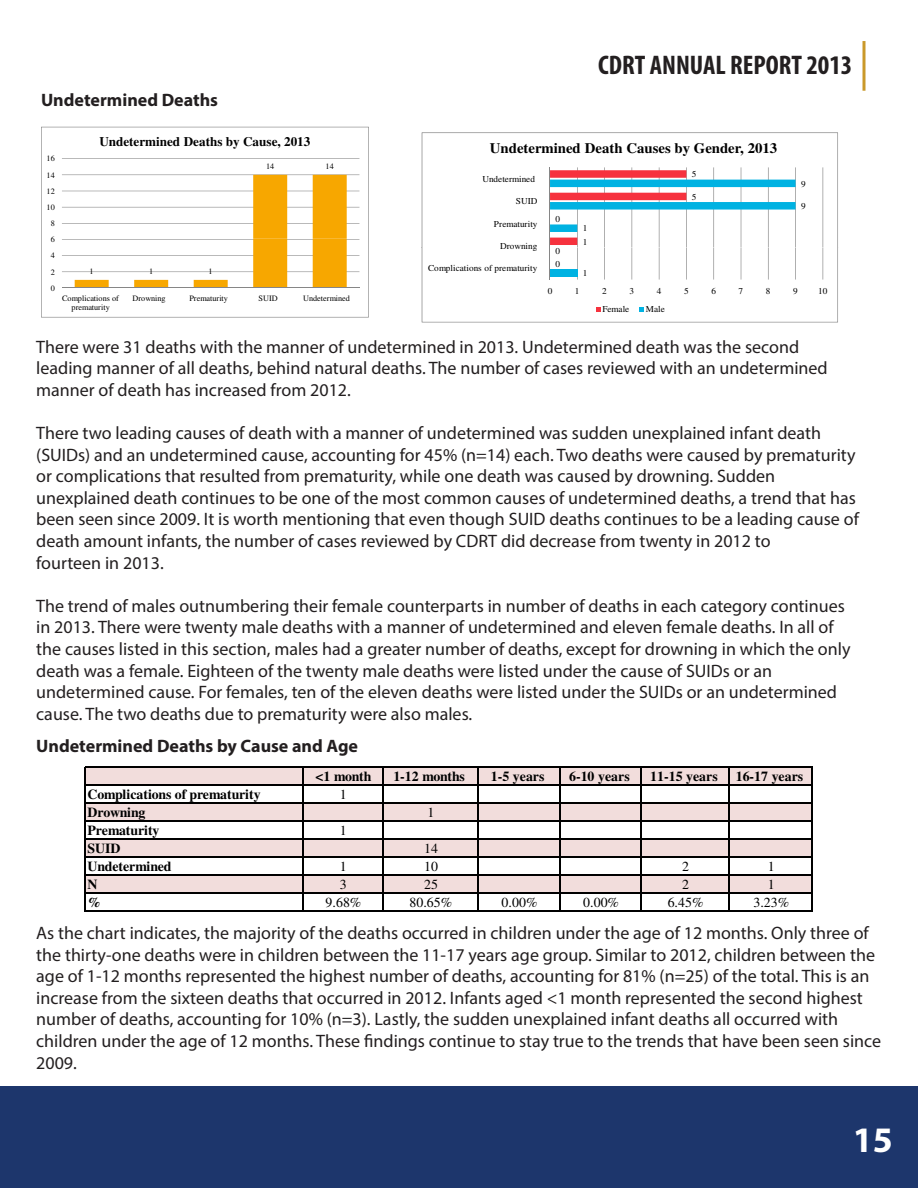
<style>
.page{position:relative;width:918px;height:1188px;background:#fff}
.page>*{position:absolute;margin:0;border:0;box-sizing:border-box;transform-origin:0 0}
.t1{font:700 36px "Myriad Pro";color:#fff}
.t2{font:700 condensed 27px "Myriad Pro";color:#231f20}
.t3{font:18px/21.6px "Myriad Pro";color:#231f20}
.t4{font:700 18px "Myriad Pro";color:#231f20}
.t5{font:700 14.4px "Times";color:#000}
.t6{font:700 13.8px "Times";color:#000}
.t7{font:13.8px "Times";color:#000}
.t8{font:700 13.8px "Times";letter-spacing:-.02em;color:#000}
.t9{font:700 13.2px "Times";color:#000}
.t10{font:9px/13px "Times";letter-spacing:.005em;color:#000}
.t11{font:8.25px/9.4px "Times";color:#000;text-align:center}
</style>
<div class="page">
<div style="left:0;top:1086px;width:918px;height:102px;background:#1d366c"></div>
<svg style="left:862px;top:41px;width:4px;height:50px"></svg>
<svg style="left:41px;top:127px;width:328px;height:191px"></svg>
<svg style="left:422px;top:132px;width:416px;height:38px"></svg>
<svg style="left:422px;top:170px;width:416px;height:152px"></svg>
<div style="left:86px;top:768px;width:727px;height:18px;background:#f2dddc"></div>
<div style="left:86px;top:803px;width:727px;height:18px;background:#f2dddc"></div>
<div style="left:86px;top:839px;width:727px;height:18px;background:#f2dddc"></div>
<div style="left:86px;top:875px;width:727px;height:18px;background:#f2dddc"></div>
<hr style="left:85px;top:767px;width:1px;height:145px;background:#000">
<hr style="left:303px;top:768px;width:1px;height:144px;background:#000">
<hr style="left:383px;top:768px;width:1px;height:144px;background:#000">
<hr style="left:478px;top:768px;width:1px;height:144px;background:#000">
<hr style="left:560px;top:768px;width:1px;height:144px;background:#000">
<hr style="left:641px;top:768px;width:1px;height:144px;background:#000">
<hr style="left:729px;top:768px;width:1px;height:144px;background:#000">
<hr style="left:812px;top:768px;width:1px;height:144px;background:#000">
<hr style="left:86px;top:767px;width:727px;height:1px;background:#000">
<hr style="left:86px;top:785px;width:727px;height:1px;background:#000">
<hr style="left:86px;top:803px;width:727px;height:1px;background:#000">
<hr style="left:86px;top:821px;width:727px;height:1px;background:#000">
<hr style="left:86px;top:839px;width:727px;height:1px;background:#000">
<hr style="left:86px;top:857px;width:727px;height:1px;background:#000">
<hr style="left:86px;top:875px;width:727px;height:1px;background:#000">
<hr style="left:86px;top:893px;width:727px;height:1px;background:#000">
<hr style="left:86px;top:910px;width:727px;height:2px;background:#000">
<p class="t4" style="left:41px;top:89px;width:179px">Undetermined Deaths</p>
<p class="t11" style="left:47px;top:155px;width:10px">16</p>
<p class="t11" style="left:47px;top:171px;width:10px">14</p>
<p class="t11" style="left:47px;top:187px;width:10px">12</p>
<p class="t11" style="left:47px;top:203px;width:10px">10</p>
<p class="t11" style="left:51px;top:219px;width:6px">8</p>
<p class="t11" style="left:51px;top:236px;width:6px">6</p>
<p class="t11" style="left:51px;top:252px;width:6px">4</p>
<p class="t11" style="left:51px;top:268px;width:6px">2</p>
<p class="t11" style="left:51px;top:284px;width:6px">0</p>
<p class="t9" style="left:99px;top:136px;width:213px">Undetermined Deaths by Cause, 2013</p>
<p class="t11" style="left:90px;top:268px;width:6px">1</p>
<p class="t11" style="left:149px;top:268px;width:6px">1</p>
<p class="t11" style="left:209px;top:268px;width:6px">1</p>
<p class="t11" style="left:266px;top:163px;width:10px">14</p>
<p class="t11" style="left:326px;top:163px;width:10px">14</p>
<p class="t11" style="left:62px;top:294px;width:58px">Complications of prematurity</p>
<p class="t11" style="left:133px;top:294px;width:35px">Drowning</p>
<p class="t11" style="left:189px;top:294px;width:40px">Prematurity</p>
<p class="t11" style="left:259px;top:294px;width:21px">SUID</p>
<p class="t11" style="left:303px;top:294px;width:48px">Undetermined</p>
<p class="t2" style="left:598px;top:48px;width:256px">CDRT ANNUAL REPORT 2013</p>
<p class="t5" style="left:490px;top:143px;width:289px">Undetermined Death Causes by Gender, 2013</p>
<p class="t10" style="left:482px;top:173px;width:54px">Undetermined</p>
<p class="t10" style="left:692px;top:169px;width:6px">5</p>
<p class="t10" style="left:516px;top:196px;width:23px">SUID</p>
<p class="t10" style="left:692px;top:191px;width:6px">5</p>
<p class="t10" style="left:494px;top:218px;width:45px">Prematurity</p>
<p class="t10" style="left:556px;top:213px;width:6px">0</p>
<p class="t10" style="left:583px;top:223px;width:6px">1</p>
<p class="t10" style="left:500px;top:240px;width:39px">Drowning</p>
<p class="t10" style="left:428px;top:263px;width:111px">Complications of prematurity</p>
<p class="t10" style="left:556px;top:245px;width:6px">0<br>0</p>
<p class="t10" style="left:583px;top:236px;width:6px">1</p>
<p class="t10" style="left:583px;top:268px;width:6px">1</p>
<p class="t10" style="left:801px;top:178px;width:6px">9</p>
<p class="t10" style="left:801px;top:200px;width:6px">9</p>
<p class="t10" style="left:548px;top:285px;width:6px">0</p>
<p class="t10" style="left:575px;top:285px;width:6px">1</p>
<p class="t10" style="left:602px;top:285px;width:6px">2</p>
<p class="t10" style="left:630px;top:285px;width:6px">3</p>
<p class="t10" style="left:657px;top:285px;width:6px">4</p>
<p class="t10" style="left:684px;top:285px;width:6px">5</p>
<p class="t10" style="left:711px;top:285px;width:6px">6</p>
<p class="t10" style="left:739px;top:285px;width:6px">7</p>
<p class="t10" style="left:766px;top:285px;width:6px">8</p>
<p class="t10" style="left:793px;top:285px;width:6px">9</p>
<p class="t10" style="left:818px;top:285px;width:11px">10</p>
<p class="t10" style="left:602px;top:304px;width:28px">Female</p>
<p class="t10" style="left:646px;top:304px;width:20px">Male</p>
<p class="t3" style="left:36px;top:336px;width:764px">There were 31 deaths with the manner of undetermined in 2013. Undetermined death was the second</p>
<p class="t3" style="left:36px;top:357px;width:793px">leading manner of all deaths, behind natural deaths. The number of cases reviewed with an undetermined manner of death has increased from 2012.</p>
<p class="t3" style="left:36px;top:422px;width:821px">There two leading causes of death with a manner of undetermined was sudden unexplained infant death (SUIDs) and an undetermined cause, accounting for 45% (n=14) each. Two deaths were caused by prematurity or complications that resulted from prematurity, while one death was caused by drowning. Sudden</p>
<p class="t3" style="left:36px;top:487px;width:824px">unexplained death continues to be one of the most common causes of undetermined deaths, a trend that has been seen since 2009. It is worth mentioning that even though SUID deaths continues to be a leading cause of death amount infants, the number of cases reviewed by CDRT did decrease from twenty in 2012 to</p>
<p class="t3" style="left:36px;top:552px;width:129px">fourteen in 2013.</p>
<p class="t3" style="left:36px;top:595px;width:816px">The trend of males outnumbering their female counterparts in number of deaths in each category continues in 2013. There were twenty male deaths with a manner of undetermined and eleven female deaths. In all of the causes listed in this section, males had a greater number of deaths, except for drowning in which the only death was a female. Eighteen of the twenty male deaths were listed under the cause of SUIDs or an</p>
<p class="t3" style="left:36px;top:681px;width:802px">undetermined cause. For females, ten of the eleven deaths were listed under the SUIDs or an undetermined cause. The two deaths due to prematurity were also males.</p>
<p class="t4" style="left:36px;top:734px;width:323px">Undetermined Deaths by Cause and Age</p>
<p class="t6" style="left:316px;top:771px;width:57px">&lt;1 month</p>
<p class="t8" style="left:393px;top:771px;width:73px">1-12 months</p>
<p class="t6" style="left:491px;top:771px;width:55px">1-5 years</p>
<p class="t6" style="left:569px;top:771px;width:62px">6-10 years</p>
<p class="t6" style="left:650px;top:771px;width:69px">11-15 years</p>
<p class="t6" style="left:736px;top:771px;width:69px">16-17 years</p>
<p class="t6" style="left:87px;top:789px;width:175px">Complications of prematurity</p>
<p class="t7" style="left:340px;top:789px;width:8px">1</p>
<p class="t8" style="left:87px;top:807px;width:60px">Drowning</p>
<p class="t7" style="left:427px;top:807px;width:8px">1</p>
<p class="t6" style="left:87px;top:825px;width:74px">Prematurity</p>
<p class="t7" style="left:340px;top:825px;width:8px">1</p>
<p class="t6" style="left:87px;top:843px;width:35px">SUID</p>
<p class="t7" style="left:424px;top:843px;width:15px">14</p>
<p class="t6" style="left:87px;top:861px;width:86px">Undetermined</p>
<p class="t7" style="left:340px;top:861px;width:8px">1</p>
<p class="t7" style="left:424px;top:861px;width:15px">10</p>
<p class="t7" style="left:682px;top:861px;width:8px">2</p>
<p class="t7" style="left:768px;top:861px;width:8px">1</p>
<p class="t6" style="left:87px;top:879px;width:12px">N</p>
<p class="t7" style="left:340px;top:879px;width:8px">3</p>
<p class="t7" style="left:424px;top:879px;width:15px">25</p>
<p class="t7" style="left:682px;top:879px;width:8px">2</p>
<p class="t7" style="left:768px;top:879px;width:8px">1</p>
<p class="t6" style="left:87px;top:897px;width:15px">%</p>
<p class="t7" style="left:326px;top:897px;width:37px">9.68%</p>
<p class="t7" style="left:410px;top:897px;width:44px">80.65%</p>
<p class="t7" style="left:502px;top:897px;width:37px">0.00%</p>
<p class="t7" style="left:583px;top:897px;width:37px">0.00%</p>
<p class="t7" style="left:668px;top:897px;width:37px">6.45%</p>
<p class="t7" style="left:753px;top:897px;width:37px">3.23%</p>
<p class="t3" style="left:36px;top:922px;width:840px">As the chart indicates, the majority of the deaths occurred in children under the age of 12 months. Only three of the thirty-one deaths were in children between the 11-17 years age group. Similar to 2012, children between the age of 1-12 months represented the highest number of deaths, accounting for 81% (n=25) of the total. This is an</p>
<p class="t3" style="left:36px;top:987px;width:828px">increase from the sixteen deaths that occurred in 2012. Infants aged &lt;1 month represented the second highest number of deaths, accounting for 10% (n=3). Lastly, the sudden unexplained infant deaths all occurred with</p>
<p class="t3" style="left:36px;top:1030px;width:846px">children under the age of 12 months. These findings continue to stay true to the trends that have been seen since<br>2009.</p>
<p class="t1" style="left:853px;top:1116px;width:41px">15</p>
</div>
